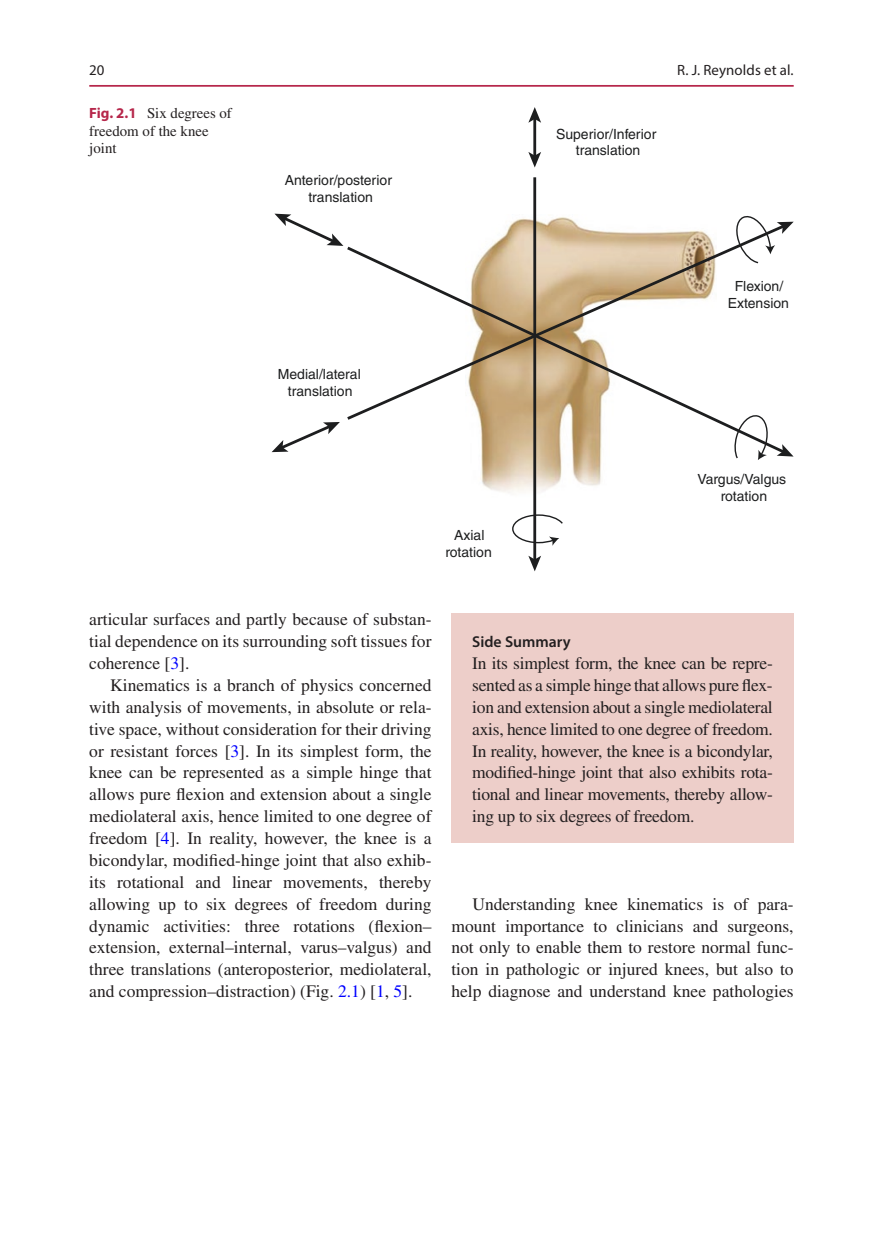
<style>
.page{position:relative;width:883px;height:1260px;background:#fff}
.page>*{position:absolute;margin:0;border:0;box-sizing:border-box;transform-origin:0 0}
.t1{font:17.5px/21.9px "Times LT Std";color:#231f20;text-align:justify}
.t2{font:600 15.75px "Myriad Pro";color:#231f20}
.t3{font:14.88px/17.5px "Times LT Std";color:#231f20}
.t4{font:14.88px "Myriad Pro Regular 2";letter-spacing:.01em;color:#231f20}
.t5{font:14.88px "Myriad Pro";color:#231f20}
.t6{font:14px/16.8px "Helvetica";color:#1d1e1f;text-align:center}
.s1{font-family:"Myriad Pro";font-weight:700;color:#b6274b}
.s2{color:#00f}
</style>
<div class="page">
<div style="left:451px;top:614px;width:343px;height:229px;background:#edcec9"></div>
<img style="left:481px;top:214px;width:121px;height:283px">
<hr style="left:533px;top:177px;width:3px;height:383px;background:#1d1e1f">
<svg style="left:528px;top:556px;width:13px;height:15px"></svg>
<svg style="left:481px;top:223px;width:232px;height:21px"></svg>
<svg style="left:272px;top:422px;width:68px;height:30px"></svg>
<svg style="left:347px;top:244px;width:430px;height:212px"></svg>
<svg style="left:777px;top:444px;width:17px;height:13px"></svg>
<svg style="left:275px;top:214px;width:68px;height:32px"></svg>
<svg style="left:734px;top:414px;width:35px;height:46px"></svg>
<svg style="left:733px;top:216px;width:61px;height:48px"></svg>
<hr style="left:533px;top:118px;width:3px;height:38px;background:#1d1e1f">
<svg style="left:528px;top:152px;width:13px;height:16px"></svg>
<svg style="left:528px;top:107px;width:13px;height:16px"></svg>
<svg style="left:512px;top:514px;width:51px;height:32px"></svg>
<hr style="left:89px;top:85px;width:705px;height:2px;background:#b6274b">
<p class="t5" style="left:89px;top:61px;width:17px">20</p>
<p class="t3" style="left:89px;top:104px;width:144px"><span class="s1">Fig. 2.1</span> Six degrees of freedom of the knee joint</p>
<p class="t6" style="left:285px;top:172px;width:109px">Anterior/posterior translation</p>
<p class="t6" style="left:556px;top:125px;width:102px">Superior/Inferior translation</p>
<p class="t4" style="left:677px;top:61px;width:118px">R. J. Reynolds et al.</p>
<p class="t6" style="left:278px;top:366px;width:84px">Medial/lateral translation</p>
<p class="t6" style="left:728px;top:277px;width:63px">Flexion/<br>Extension</p>
<p class="t6" style="left:445px;top:527px;width:48px">Axial rotation</p>
<p class="t6" style="left:697px;top:471px;width:90px">Vargus/Valgus rotation</p>
<p class="t1" style="left:89px;top:608px;width:344px">articular surfaces and partly because of substan&shy;tial dependence on its surrounding soft tissues for coherence [<span class="s2">3</span>].</p>
<p class="t1" style="left:89px;top:674px;width:344px;text-indent:21px">Kinematics is a branch of physics concerned with analysis of movements, in absolute or rela&shy;tive space, without consideration for their driving or resistant forces [<span class="s2">3</span>]. In its simplest form, the knee can be represented as a simple hinge that allows pure flexion and extension about a single mediolateral axis, hence limited to one degree of freedom [<span class="s2">4</span>]. In reality, however, the knee is a bicondylar, modified-hinge joint that also exhib&shy;its rotational and linear movements, thereby allowing up to six degrees of freedom during dynamic activities: three rotations (flexion– extension, external–internal, varus–valgus) and three translations (anteroposterior, mediolateral, and compression–distraction) (Fig. <span class="s2">2.1</span>) [<span class="s2">1</span>, <span class="s2">5</span>].</p>
<p class="t2" style="left:472px;top:631px;width:100px">Side Summary</p>
<p class="t1" style="left:472px;top:652px;width:302px">In its simplest form, the knee can be repre&shy;sented as a simple hinge that allows pure flex&shy;ion and extension about a single mediolateral axis, hence limited to one degree of freedom.<br>In reality, however, the knee is a bicondylar, modified-hinge joint that also exhibits rota&shy;tional and linear movements, thereby allow&shy;ing up to six degrees of freedom.</p>
<p class="t1" style="left:451px;top:893px;width:344px;text-indent:21px">Understanding knee kinematics is of para&shy;mount importance to clinicians and surgeons, not only to enable them to restore normal func&shy;tion in pathologic or injured knees, but also to help diagnose and understand knee pathologies</p>
</div>
